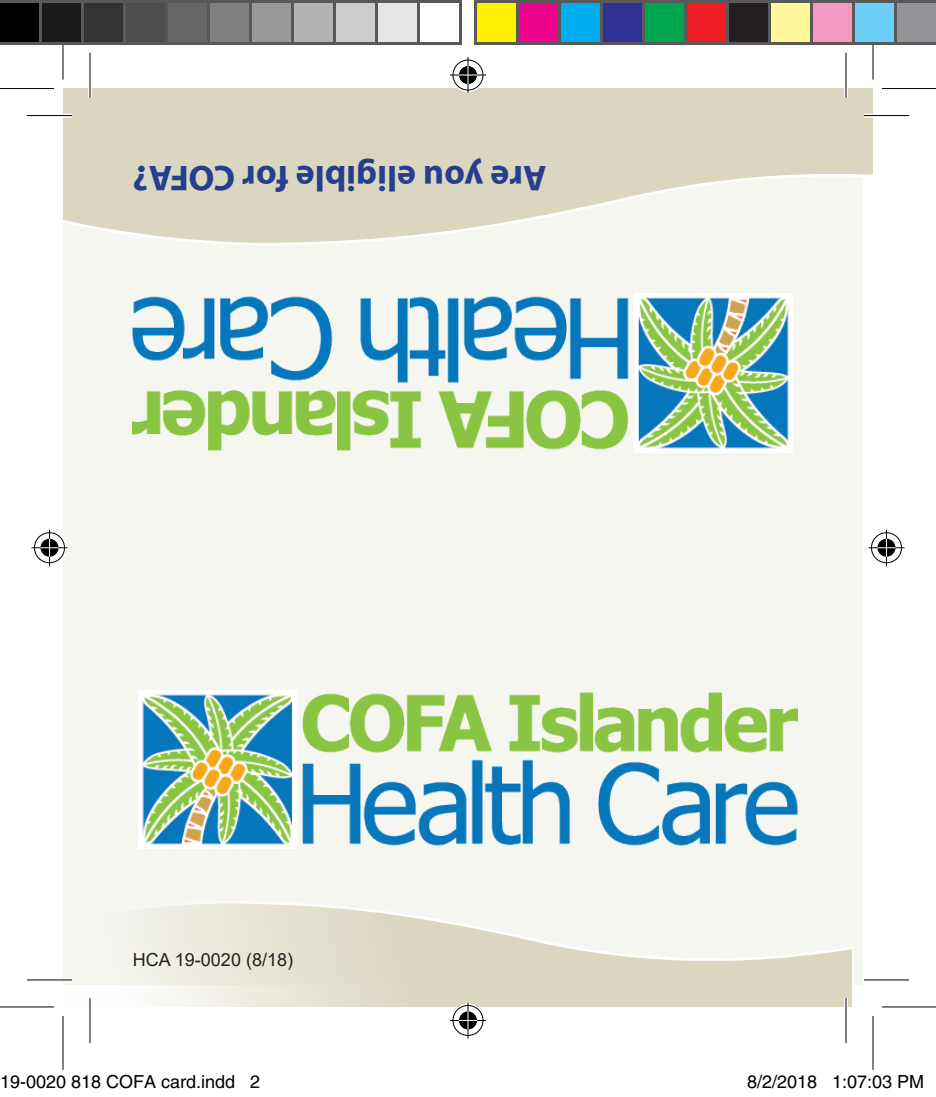
<style>
.page{position:relative;width:936px;height:1097px;background:#fff}
.page>*{position:absolute;margin:0;border:0;box-sizing:border-box;transform-origin:0 0}
.t1{font:700 36px "Myriad Pro";color:#253f8e}
.t2{font:18px "Helvetica";color:#000}
.t3{font:18px "Arial";color:#231f20}
</style>
<div class="page">
<div style="left:63px;top:88px;width:799px;height:896px;background:#f6f6f0"></div>
<svg style="left:63px;top:904px;width:793px;height:102px"></svg>
<svg style="left:63px;top:88px;width:810px;height:157px"></svg>
<img style="left:133px;top:294px;width:659px;height:158px">
<img style="left:138px;top:690px;width:660px;height:158px">
<hr style="left:27px;top:114px;width:45px;height:3px;background:#fff">
<hr style="left:864px;top:114px;width:45px;height:3px;background:#fff">
<hr style="left:27px;top:978px;width:45px;height:3px;background:#fff">
<hr style="left:88px;top:52px;width:4px;height:46px;background:#fff">
<hr style="left:88px;top:998px;width:4px;height:44px;background:#fff">
<hr style="left:844px;top:52px;width:4px;height:46px;background:#fff">
<hr style="left:844px;top:998px;width:4px;height:44px;background:#fff">
<hr style="left:27px;top:115px;width:45px;height:1px;background:#000">
<hr style="left:864px;top:115px;width:45px;height:1px;background:#000">
<hr style="left:27px;top:979px;width:45px;height:1px;background:#000">
<hr style="left:864px;top:979px;width:45px;height:1px;background:#000">
<hr style="left:89px;top:52px;width:2px;height:46px;background:#000">
<hr style="left:89px;top:998px;width:2px;height:44px;background:#000">
<hr style="left:845px;top:52px;width:2px;height:46px;background:#000">
<hr style="left:845px;top:998px;width:2px;height:44px;background:#000">
<hr style="left:0;top:88px;width:54px;height:1px;background:#000">
<hr style="left:882px;top:88px;width:54px;height:1px;background:#000">
<hr style="left:0;top:1006px;width:54px;height:1px;background:#000">
<hr style="left:882px;top:1006px;width:54px;height:1px;background:#000">
<hr style="left:62px;top:26px;width:2px;height:54px;background:#000">
<hr style="left:62px;top:1016px;width:2px;height:54px;background:#000">
<hr style="left:872px;top:26px;width:2px;height:54px;background:#000">
<hr style="left:872px;top:1016px;width:2px;height:54px;background:#000">
<div style="left:451px;top:58px;width:34px;height:34px;border:4px solid #fff;border-radius:50%"></div>
<svg style="left:451px;top:73px;width:34px;height:4px"></svg>
<svg style="left:466px;top:58px;width:4px;height:35px"></svg>
<div style="left:457px;top:64px;width:22px;height:22px;border:4px solid #fff;border-radius:50%"></div>
<div style="left:453px;top:60px;width:30px;height:30px;border:1px solid #000;border-radius:50%"></div>
<hr style="left:450px;top:74px;width:36px;height:2px;background:#000">
<hr style="left:467px;top:57px;width:2px;height:36px;background:#000">
<svg style="left:459px;top:66px;width:18px;height:18px"></svg>
<div style="left:451px;top:1003px;width:34px;height:34px;border:4px solid #fff;border-radius:50%"></div>
<svg style="left:451px;top:1018px;width:34px;height:4px"></svg>
<svg style="left:466px;top:1002px;width:4px;height:35px"></svg>
<div style="left:457px;top:1009px;width:22px;height:22px;border:4px solid #fff;border-radius:50%"></div>
<div style="left:453px;top:1005px;width:30px;height:30px;border:1px solid #000;border-radius:50%"></div>
<hr style="left:450px;top:1019px;width:36px;height:2px;background:#000">
<hr style="left:467px;top:1002px;width:2px;height:36px;background:#000">
<svg style="left:459px;top:1011px;width:18px;height:18px"></svg>
<div style="left:33px;top:531px;width:33px;height:33px;border:4px solid #fff;border-radius:50%"></div>
<hr style="left:32px;top:546px;width:36px;height:3px;background:#fff">
<hr style="left:48px;top:530px;width:3px;height:36px;background:#fff">
<div style="left:39px;top:537px;width:21px;height:21px;border:4px solid #fff;border-radius:50%"></div>
<div style="left:34px;top:532px;width:31px;height:31px;border:1px solid #000;border-radius:50%"></div>
<hr style="left:32px;top:547px;width:36px;height:1px;background:#000">
<hr style="left:49px;top:530px;width:1px;height:36px;background:#000">
<svg style="left:40px;top:538px;width:18px;height:18px"></svg>
<div style="left:870px;top:531px;width:33px;height:33px;border:4px solid #fff;border-radius:50%"></div>
<hr style="left:868px;top:546px;width:36px;height:3px;background:#fff">
<hr style="left:885px;top:530px;width:3px;height:36px;background:#fff">
<div style="left:876px;top:537px;width:21px;height:21px;border:4px solid #fff;border-radius:50%"></div>
<div style="left:871px;top:532px;width:31px;height:31px;border:1px solid #000;border-radius:50%"></div>
<hr style="left:868px;top:547px;width:36px;height:1px;background:#000">
<hr style="left:886px;top:530px;width:1px;height:36px;background:#000">
<svg style="left:878px;top:538px;width:18px;height:18px"></svg>
<svg style="left:0;top:0;width:39px;height:45px;background:#0b0b0b"></svg>
<div style="left:40px;top:2px;width:42px;height:42px;background:#1a1a1a"></div>
<div style="left:39px;top:0;width:45px;height:45px;border:3px solid #595959"></div>
<div style="left:82px;top:2px;width:42px;height:42px;background:#333"></div>
<div style="left:81px;top:0;width:45px;height:45px;border:3px solid #595959"></div>
<div style="left:124px;top:2px;width:42px;height:42px;background:#4d4d4d"></div>
<div style="left:123px;top:0;width:45px;height:45px;border:3px solid #595959"></div>
<div style="left:166px;top:2px;width:42px;height:42px;background:#666"></div>
<div style="left:165px;top:0;width:45px;height:45px;border:3px solid #595959"></div>
<div style="left:208px;top:2px;width:42px;height:42px;background:#808080"></div>
<div style="left:207px;top:0;width:45px;height:45px;border:3px solid #595959"></div>
<div style="left:250px;top:2px;width:42px;height:42px;background:#999"></div>
<div style="left:249px;top:0;width:45px;height:45px;border:3px solid #595959"></div>
<div style="left:292px;top:2px;width:42px;height:42px;background:#b3b3b3"></div>
<div style="left:291px;top:0;width:45px;height:45px;border:3px solid #595959"></div>
<div style="left:334px;top:2px;width:42px;height:42px;background:#ccc"></div>
<div style="left:333px;top:0;width:45px;height:45px;border:3px solid #595959"></div>
<div style="left:376px;top:2px;width:42px;height:42px;background:#e6e6e6"></div>
<div style="left:375px;top:0;width:45px;height:45px;border:3px solid #595959"></div>
<div style="left:417px;top:0;width:45px;height:45px;border:3px solid #595959"></div>
<div style="left:476px;top:2px;width:42px;height:42px;background:#fff101"></div>
<div style="left:474px;top:0;width:45px;height:45px;border:3px solid #595959"></div>
<div style="left:518px;top:2px;width:42px;height:42px;background:#ed028c"></div>
<div style="left:516px;top:0;width:45px;height:45px;border:3px solid #595959"></div>
<div style="left:560px;top:2px;width:42px;height:42px;background:#00aeef"></div>
<div style="left:558px;top:0;width:45px;height:45px;border:3px solid #595959"></div>
<div style="left:602px;top:2px;width:42px;height:42px;background:#2e3092"></div>
<div style="left:600px;top:0;width:45px;height:45px;border:3px solid #595959"></div>
<div style="left:644px;top:2px;width:42px;height:42px;background:#00a54f"></div>
<div style="left:642px;top:0;width:45px;height:45px;border:3px solid #595959"></div>
<div style="left:686px;top:2px;width:42px;height:42px;background:#ee1d23"></div>
<div style="left:684px;top:0;width:45px;height:45px;border:3px solid #595959"></div>
<div style="left:728px;top:2px;width:42px;height:42px;background:#231f20"></div>
<div style="left:726px;top:0;width:45px;height:45px;border:3px solid #595959"></div>
<div style="left:770px;top:2px;width:42px;height:42px;background:#fff79a"></div>
<div style="left:768px;top:0;width:45px;height:45px;border:3px solid #595959"></div>
<div style="left:812px;top:2px;width:42px;height:42px;background:#f499c2"></div>
<div style="left:810px;top:0;width:45px;height:45px;border:3px solid #595959"></div>
<div style="left:854px;top:2px;width:42px;height:42px;background:#6bcff6"></div>
<div style="left:852px;top:0;width:45px;height:45px;border:3px solid #595959"></div>
<svg style="left:894px;top:0;width:42px;height:45px;background:#87898b"></svg>
<div style="left:28px;top:1076px;width:6px;height:11px;border:1px solid #fff;border-radius:50%"></div>
<div style="left:26px;top:1074px;width:10px;height:14px;border:1px solid #fff;border-radius:50%"></div>
<div style="left:38px;top:1076px;width:6px;height:11px;border:1px solid #fff;border-radius:50%"></div>
<div style="left:36px;top:1074px;width:10px;height:14px;border:1px solid #fff;border-radius:50%"></div>
<div style="left:58px;top:1076px;width:6px;height:11px;border:1px solid #fff;border-radius:50%"></div>
<div style="left:56px;top:1074px;width:10px;height:14px;border:1px solid #fff;border-radius:50%"></div>
<div style="left:789px;top:1076px;width:6px;height:11px;border:1px solid #fff;border-radius:50%"></div>
<div style="left:787px;top:1074px;width:10px;height:14px;border:1px solid #fff;border-radius:50%"></div>
<div style="left:849px;top:1076px;width:6px;height:11px;border:1px solid #fff;border-radius:50%"></div>
<div style="left:847px;top:1074px;width:10px;height:14px;border:1px solid #fff;border-radius:50%"></div>
<div style="left:874px;top:1076px;width:6px;height:11px;border:1px solid #fff;border-radius:50%"></div>
<div style="left:872px;top:1074px;width:10px;height:14px;border:1px solid #fff;border-radius:50%"></div>
<p class="t1" style="left:546px;top:201px;width:415px;rotate:-180deg">Are you eligible for COFA?</p>
<p class="t3" style="left:133px;top:947px;width:162px">HCA 19-0020 (8/18)</p>
<p class="t2" style="left:0;top:1071px;width:262px">19-0020 818 COFA card.indd 2</p>
<p class="t2" style="left:747px;top:1071px;width:179px">8/2/2018 1:07:03 PM</p>
</div>
